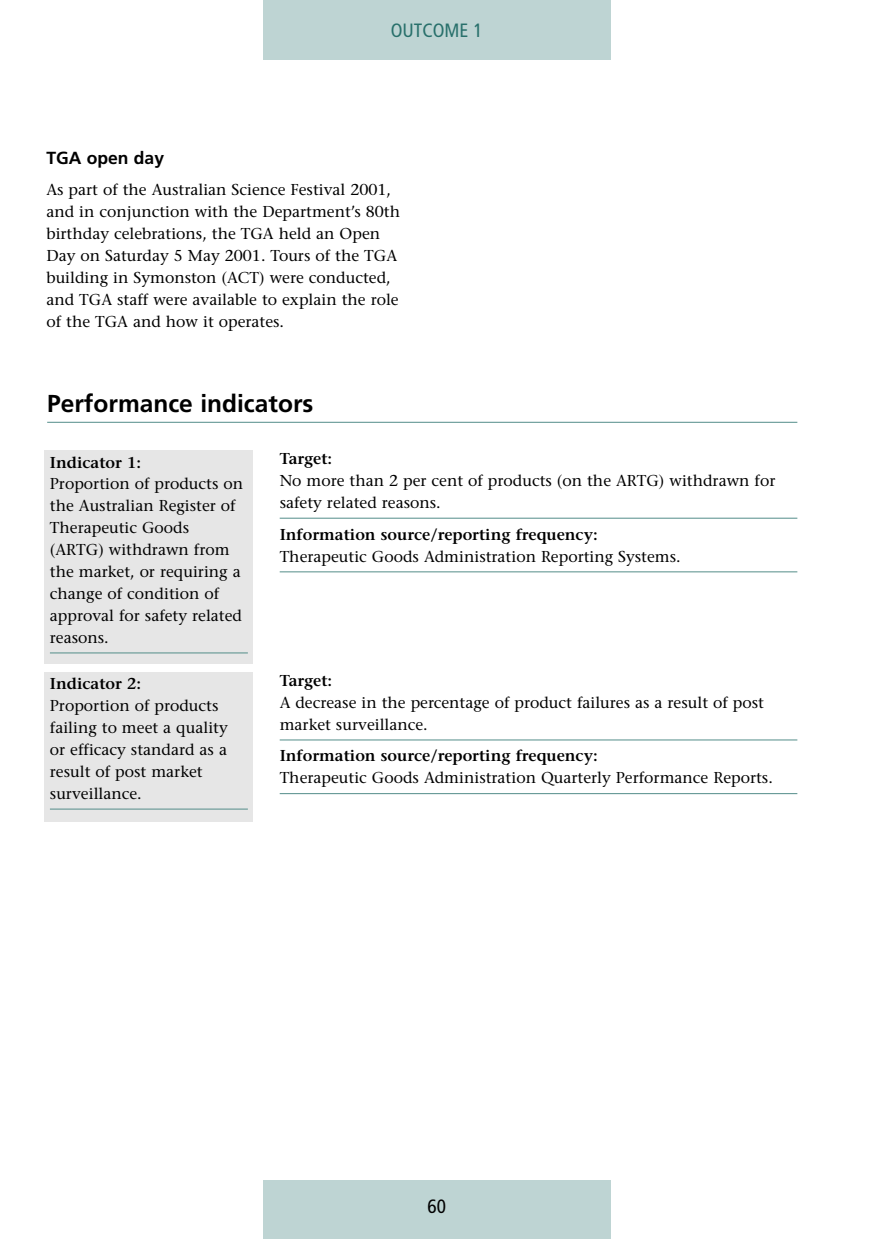
<style>
.page{position:relative;width:872px;height:1239px;background:#fff}
.page>*{position:absolute;margin:0;border:0;box-sizing:border-box;transform-origin:0 0}
.t1{font:700 24.5px "Frutiger";color:#000}
.t2{font:condensed 19.25px "Frutiger";color:#28706b}
.t3{font:condensed 19.25px "Frutiger";color:#000}
.t4{font:700 17.5px "Frutiger";color:#000}
.t5{font:15.75px/21.9px "Stone Serif";color:#000}
.t6{font:600 15.75px "Stone Serif";color:#000}
</style>
<div class="page">
<div style="left:263px;top:0;width:347px;height:60px;background:#bed4d3"></div>
<div style="left:263px;top:1181px;width:347px;height:58px;background:#bed4d3"></div>
<div style="left:45px;top:451px;width:208px;height:213px;background:#e6e6e6"></div>
<hr style="left:50px;top:653px;width:198px;height:1px;background:#538d89">
<div style="left:45px;top:673px;width:208px;height:149px;background:#e6e6e6"></div>
<hr style="left:50px;top:809px;width:198px;height:1px;background:#538d89">
<hr style="left:280px;top:518px;width:517px;height:1px;background:#538d89">
<hr style="left:280px;top:571px;width:517px;height:1px;background:#538d89">
<hr style="left:280px;top:740px;width:517px;height:1px;background:#538d89">
<hr style="left:280px;top:793px;width:517px;height:1px;background:#538d89">
<hr style="left:47px;top:422px;width:750px;height:1px;background:#538d89">
<p class="t2" style="left:391px;top:23px;width:94px">OUTCOME 1</p>
<p class="t4" style="left:46px;top:151px;width:119px">TGA open day</p>
<p class="t5" style="left:46px;top:181px;width:355px">As part of the Australian Science Festival 2001, and in conjunction with the Department’s 80th birthday celebrations, the TGA held an Open Day on Saturday 5 May 2001. Tours of the TGA building in Symonston (ACT) were conducted, and TGA staff were available to explain the role of the TGA and how it operates.</p>
<h1 class="t1" style="left:47px;top:394px;width:268px">Performance indicators</h1>
<p class="t6" style="left:50px;top:456px;width:93px">Indicator 1:</p>
<p class="t5" style="left:50px;top:475px;width:195px">Proportion of products on the Australian Register of<br>Therapeutic Goods (ARTG) withdrawn from the market, or requiring a change of condition of approval for safety related reasons.</p>
<p class="t6" style="left:50px;top:678px;width:93px">Indicator 2:</p>
<p class="t5" style="left:50px;top:696px;width:179px">Proportion of products failing to meet a quality or efficacy standard as a result of post market surveillance.</p>
<p class="t6" style="left:280px;top:453px;width:54px">Target:</p>
<p class="t5" style="left:280px;top:471px;width:497px">No more than 2 per cent of products (on the ARTG) withdrawn for safety related reasons.</p>
<p class="t6" style="left:280px;top:528px;width:319px">Information source/reporting frequency:</p>
<p class="t5" style="left:280px;top:547px;width:402px">Therapeutic Goods Administration Reporting Systems.</p>
<p class="t6" style="left:280px;top:674px;width:54px">Target:</p>
<p class="t5" style="left:280px;top:693px;width:486px">A decrease in the percentage of product failures as a result of post market surveillance.</p>
<p class="t6" style="left:280px;top:750px;width:319px">Information source/reporting frequency:</p>
<p class="t5" style="left:280px;top:769px;width:494px">Therapeutic Goods Administration Quarterly Performance Reports.</p>
<p class="t3" style="left:427px;top:1199px;width:20px">60</p>
</div>
